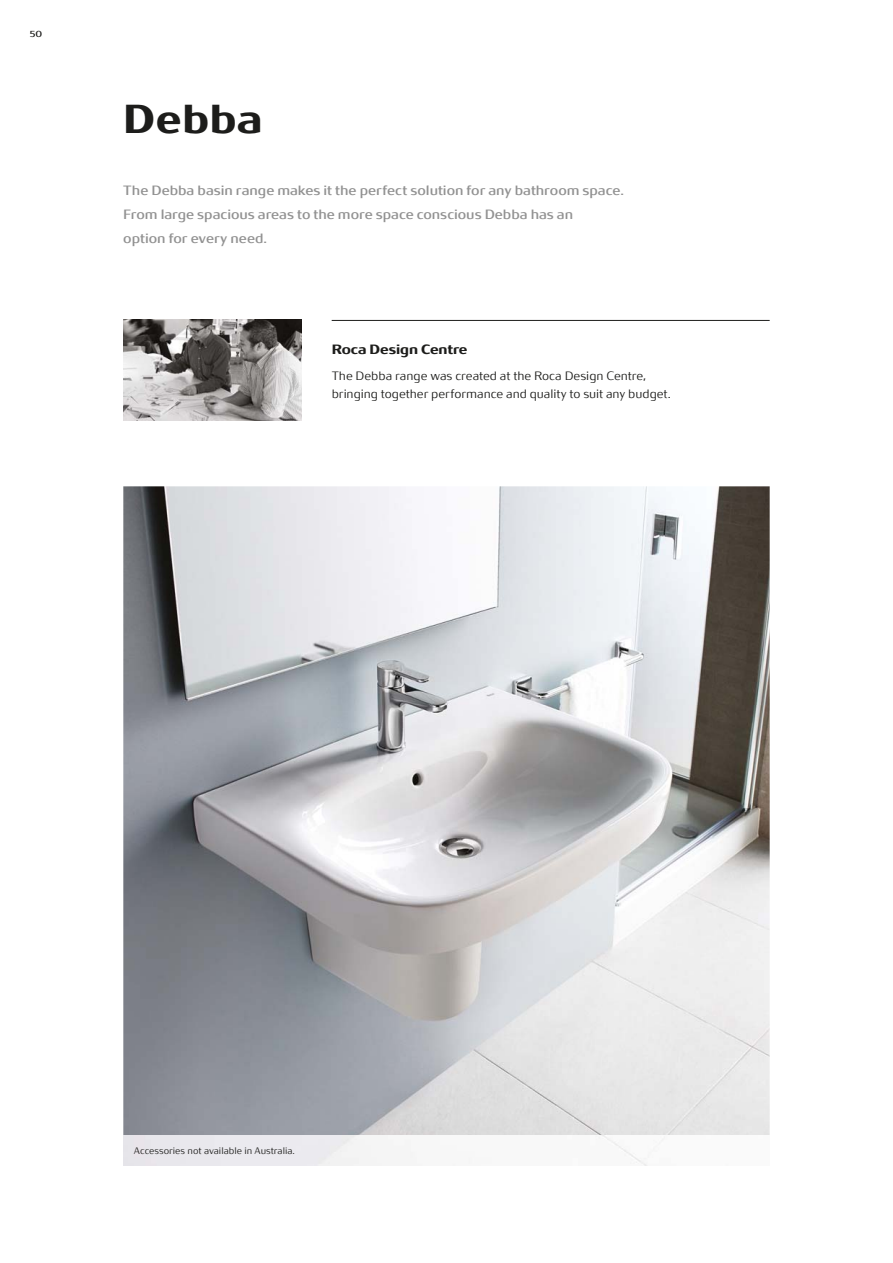
<style>
.page{position:relative;width:893px;height:1263px;background:#fff}
.page>*{position:absolute;margin:0;border:0;box-sizing:border-box;transform-origin:0 0}
.t1{font:700 45px "Roca";letter-spacing:.015em;color:#1d1d1b}
.t2{font:15px/24px "Roca";letter-spacing:-.005em;color:#929292}
.t3{font:700 15px "Roca";color:#1d1d1b}
.t4{font:300 13.5px/18px "Roca";letter-spacing:-.005em;color:#1d1d1b}
.t5{font:300 10.5px "Roca";color:#1d1d1b}
.t6{font:9.75px "Roca";color:#1d1d1b}
</style>
<div class="page">
<img style="left:123px;top:486px;width:647px;height:649px">
<hr style="left:332px;top:320px;width:438px;height:1px;background:#1d1d1b">
<img style="left:123px;top:320px;width:179px;height:100px">
<p class="t6" style="left:30px;top:30px;width:14px">50</p>
<h1 class="t1" style="left:123px;top:101px;width:141px">Debba</h1>
<p class="t2" style="left:123px;top:179px;width:502px">The Debba basin range makes it the perfect solution for any bathroom space.<br>From large spacious areas to the more space conscious Debba has an<br>option for every need.</p>
<p class="t3" style="left:332px;top:343px;width:137px">Roca Design Centre</p>
<p class="t4" style="left:332px;top:368px;width:341px">The Debba range was created at the Roca Design Centre, bringing together performance and quality to suit any budget.</p>
<p class="t5" style="left:134px;top:1147px;width:162px">Accessories not available in Australia.</p>
</div>
